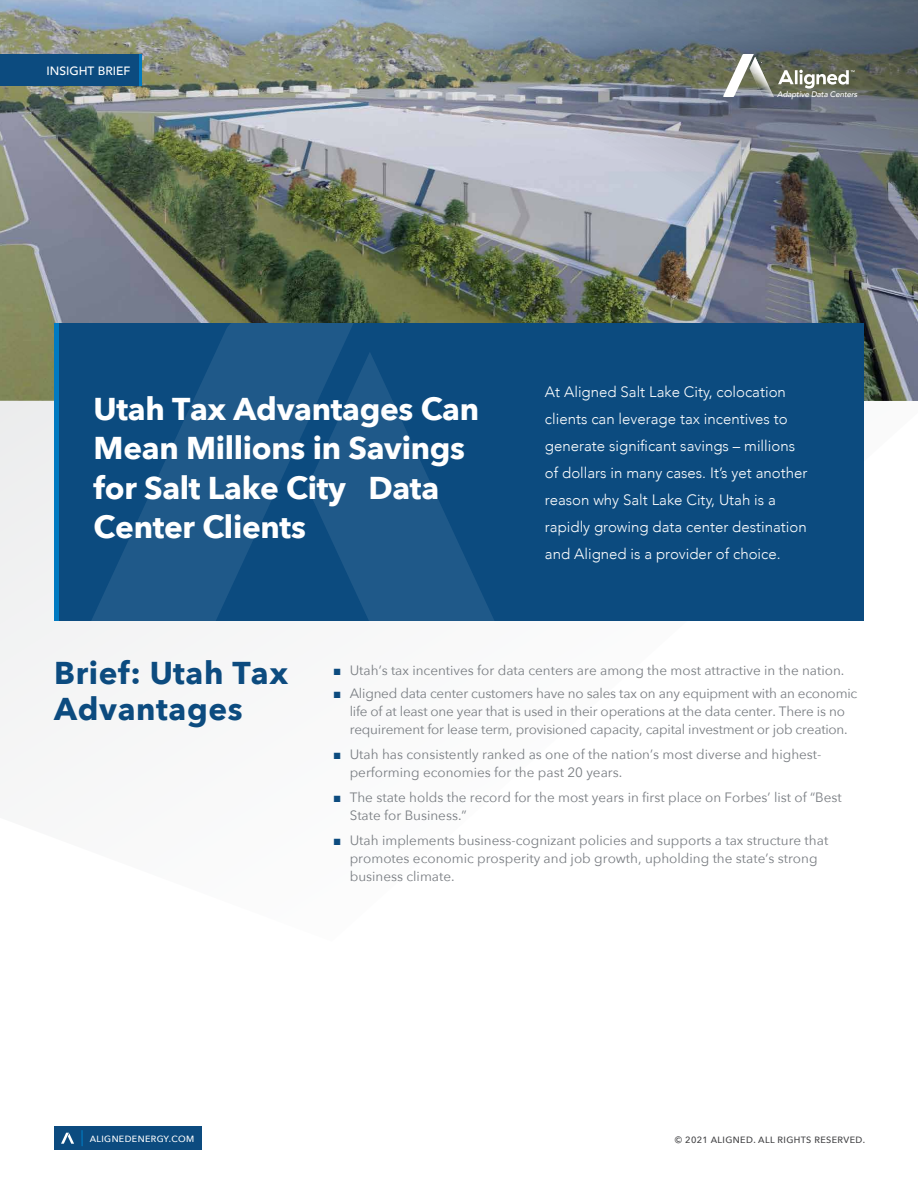
<style>
.page{position:relative;width:918px;height:1188px;background:#fff}
.page>*{position:absolute;margin:0;border:0;box-sizing:border-box;transform-origin:0 0}
.t1{font:700 31.5px/39.3px "Avenir Next";letter-spacing:-.01em;color:#fff}
.t2{font:700 31.5px/36px "Avenir Next";letter-spacing:.02em;color:#0c4b7f}
.t3{font:300 15px/27px "Avenir";color:#fff}
.t4{font:13.5px/18px "Avenir Next";color:#797d82}
.t5{font:500 12px "Avenir";color:#fff}
.t6{font:500 9.15px "Avenir Next";letter-spacing:.04em;color:#424244}
.t7{font:500 9px "Avenir Next";letter-spacing:.04em;color:#fff}
.t8{font:italic 500 8.1px "Avenir";letter-spacing:-.02em;color:#fff}
.s1{font-family:"Arial";color:#0c4b7f}
</style>
<div class="page">
<div style="left:54px;top:1127px;width:147px;height:23px;background:#0c4b7f"></div>
<svg style="left:61px;top:1133px;width:13px;height:11px"></svg>
<svg style="left:81px;top:1130px;width:2px;height:16px"></svg>
<img style="left:0;top:0;width:918px;height:401px">
<div style="left:0;top:401px;width:184px;height:338px;background:#f3f4f4"></div>
<div style="left:54px;top:323px;width:810px;height:298px;background:#0c4b7f"></div>
<hr style="left:54px;top:323px;width:4px;height:298px;background:#007ac1">
<svg style="left:355px;top:353px;width:139px;height:268px;fill:#1f5989"></svg>
<svg style="left:91px;top:323px;width:264px;height:298px;fill:#1f5989"></svg>
<div style="left:0;top:54px;width:142px;height:31px;background:#007ac1"></div>
<div style="left:0;top:54px;width:139px;height:31px;background:#0c4b7f"></div>
<svg style="left:723px;top:54px;width:132px;height:43px;background:#84887b"></svg>
<p class="t5" style="left:46px;top:60px;width:85px">INSIGHT BRIEF</p>
<p class="t8" style="left:777px;top:89px;width:82px">Adaptive Data Centers</p>
<h1 class="t1" style="left:94px;top:389px;width:387px">Utah Tax Advantages Can<br>Mean Millions in Savings for Salt Lake City Data<br>Center Clients</h1>
<p class="t3" style="left:545px;top:379px;width:264px">At Aligned Salt Lake City, colocation clients can leverage tax incentives to generate significant savings – millions of dollars in many cases. It’s yet another reason why Salt Lake City, Utah is a rapidly growing data center destination and Aligned is a provider of choice.</p>
<h1 class="t2" style="left:54px;top:655px;width:235px">Brief: Utah Tax<br>Advantages</h1>
<p class="t4" style="left:333px;top:661px;width:513px"><span class="s1">■</span> Utah’s tax incentives for data centers are among the most attractive in the nation.</p>
<p class="t4" style="left:333px;top:684px;width:526px;text-align:center"><span class="s1">■</span> Aligned data center customers have no sales tax on any equipment with an economic life of at least one year that is used in their operations at the data center. There is no requirement for lease term, provisioned capacity, capital investment or job creation.</p>
<p class="t4" style="left:350px;top:745px;width:473px;text-indent:-17px"><span class="s1">■</span> Utah has consistently ranked as one of the nation’s most diverse and highest&shy;performing economies for the past 20 years.</p>
<p class="t4" style="left:350px;top:788px;width:494px;text-indent:-17px"><span class="s1">■</span> The state holds the record for the most years in first place on Forbes’ list of “Best<br>State for Business.”</p>
<p class="t4" style="left:350px;top:830px;width:480px;text-indent:-17px"><span class="s1">■</span> Utah implements business-cognizant policies and supports a tax structure that promotes economic prosperity and job growth, upholding the state’s strong business climate.</p>
<p class="t7" style="left:90px;top:1131px;width:106px">ALIGNEDENERGY.COM</p>
<p class="t6" style="left:675px;top:1132px;width:192px">© 2021 ALIGNED. ALL RIGHTS RESERVED.</p>
</div>
